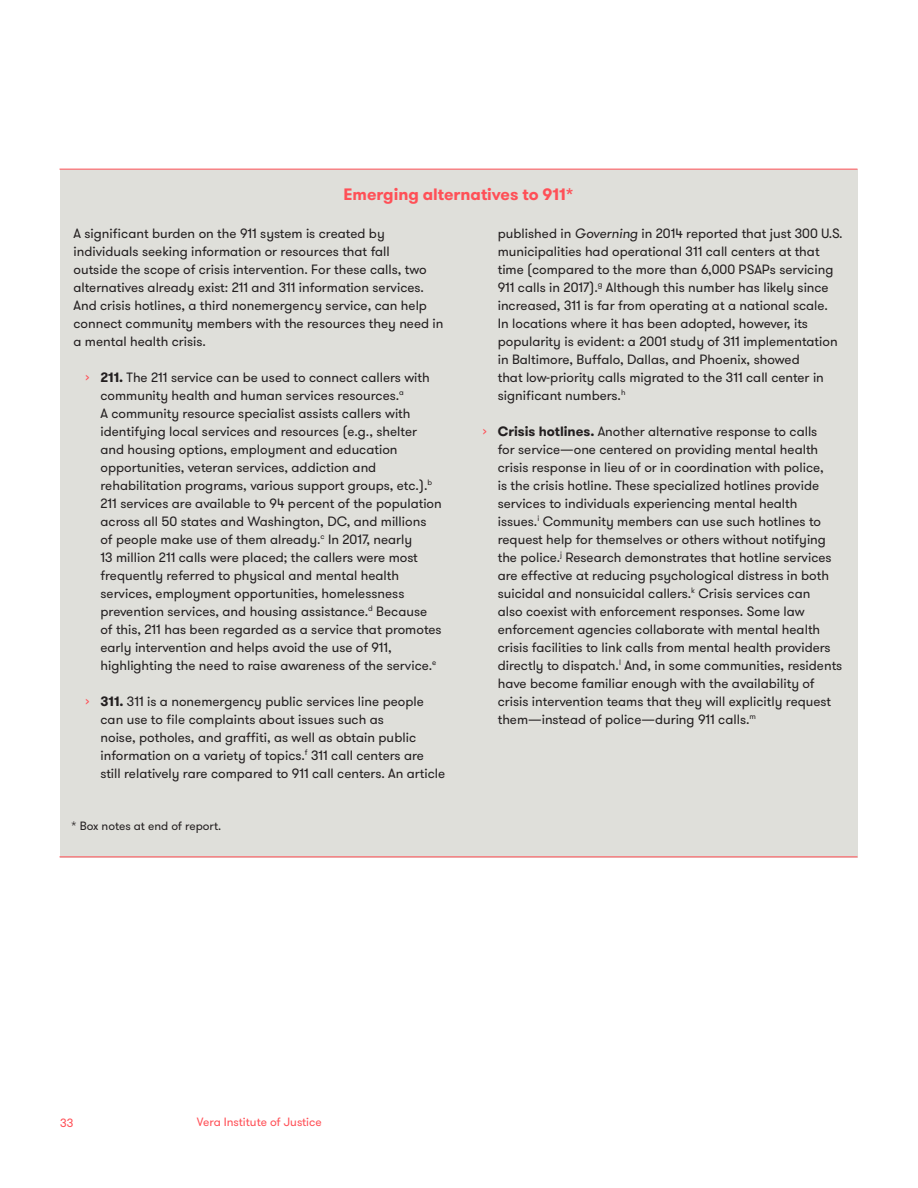
<style>
.page{position:relative;width:918px;height:1188px;background:#fff}
.page>*{position:absolute;margin:0;border:0;box-sizing:border-box;transform-origin:0 0}
.Sidebar_Title{font:700 16.5px "GT Walsheim";color:#ff5057}
.Table_Body_Copy{font:13.5px/18px "GT Walsheim";color:#231f20}
.t1{font:12px "GT Walsheim";color:#ff5057}
.Footnote{font:12px "GT Walsheim";color:#231f20}
.s1{font-size:15px;color:#ff5057}
.s2{font-weight:700}
.s3{font-style:italic}
</style>
<div class="page">
<div style="left:60px;top:169px;width:798px;height:689px;background:#dfdfda"></div>
<hr style="left:60px;top:856px;width:798px;height:1px;background:#ff5057">
<hr style="left:60px;top:169px;width:798px;height:1px;background:#ff5057">
<p class="Sidebar_Title" style="left:343px;top:183px;width:232px">Emerging alternatives to 911*</p>
<p class="Table_Body_Copy" style="left:74px;top:224px;width:372px">A significant burden on the 911 system is created by individuals seeking information or resources that fall<br>outside the scope of crisis intervention. For these calls, two alternatives already exist: 211 and 311 information services.<br>And crisis hotlines, a third nonemergency service, can help connect community members with the resources they need in a mental health crisis.</p>
<p class="Table_Body_Copy" style="left:100px;top:368px;width:343px;text-indent:-15px"><span class="s1">›</span> <span class="s2">211.</span> The 211 service can be used to connect callers with community health and human services resources.<sup>a<br></sup>A community resource specialist assists callers with identifying local services and resources (e.g., shelter and housing options, employment and education opportunities, veteran services, addiction and rehabilitation programs, various support groups, etc.).<sup>b </sup>211 services are available to 94 percent of the population across all 50 states and Washington, DC, and millions of people make use of them already.<sup>c</sup> In 2017, nearly<br>13 million 211 calls were placed; the callers were most frequently referred to physical and mental health services, employment opportunities, homelessness prevention services, and housing assistance.<sup>d</sup> Because of this, 211 has been regarded as a service that promotes early intervention and helps avoid the use of 911, highlighting the need to raise awareness of the service.<sup>e</sup></p>
<p class="Table_Body_Copy" style="left:100px;top:692px;width:346px;text-indent:-15px"><span class="s1">›</span> <span class="s2">311.</span> 311 is a nonemergency public services line people can use to file complaints about issues such as<br>noise, potholes, and graffiti, as well as obtain public information on a variety of topics.<sup>f</sup> 311 call centers are still relatively rare compared to 911 call centers. An article</p>
<p class="Footnote" style="left:71px;top:819px;width:151px">* Box notes at end of report.</p>
<p class="Table_Body_Copy" style="left:498px;top:224px;width:346px">published in <span class="s3">Governing</span> in 2014 reported that just 300 U.S. municipalities had operational 311 call centers at that time (compared to the more than 6,000 PSAPs servicing 911 calls in 2017).<sup>g</sup> Although this number has likely since increased, 311 is far from operating at a national scale.<br>In locations where it has been adopted, however, its popularity is evident: a 2001 study of 311 implementation in Baltimore, Buffalo, Dallas, and Phoenix, showed<br>that low-priority calls migrated to the 311 call center in significant numbers.<sup>h</sup></p>
<p class="Table_Body_Copy" style="left:498px;top:422px;width:346px;text-indent:-15px"><span class="s1">›</span> <span class="s2">Crisis hotlines.</span> Another alternative response to calls<br>for service—one centered on providing mental health crisis response in lieu of or in coordination with police,<br>is the crisis hotline. These specialized hotlines provide services to individuals experiencing mental health<br>issues.<sup>i</sup> Community members can use such hotlines to request help for themselves or others without notifying the police.<sup>j</sup> Research demonstrates that hotline services are effective at reducing psychological distress in both suicidal and nonsuicidal callers.<sup>k</sup> Crisis services can<br>also coexist with enforcement responses. Some law enforcement agencies collaborate with mental health crisis facilities to link calls from mental health providers directly to dispatch.<sup>l</sup> And, in some communities, residents have become familiar enough with the availability of crisis intervention teams that they will explicitly request them—instead of police—during 911 calls.<sup>m</sup></p>
<p class="t1" style="left:60px;top:1115px;width:15px">33</p>
<p class="t1" style="left:197px;top:1115px;width:126px">Vera Institute of Justice</p>
</div>
